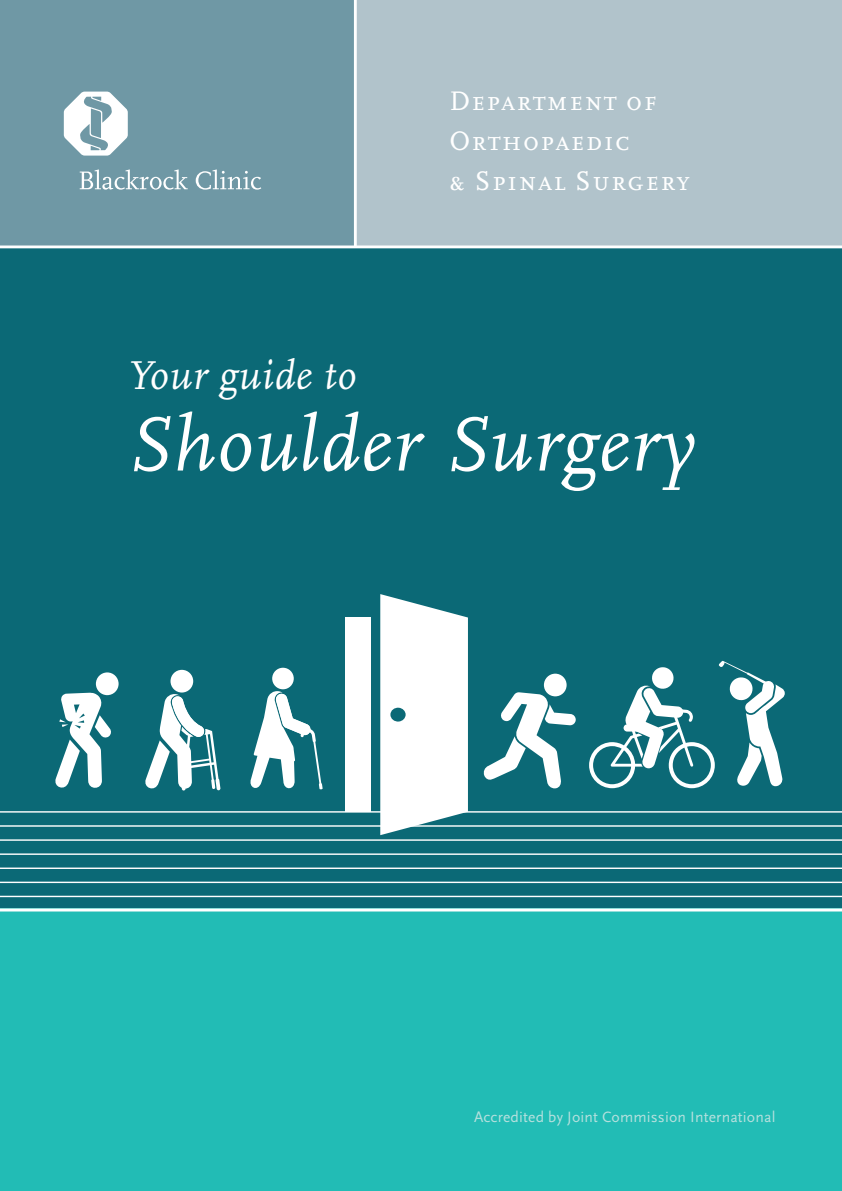
<style>
.page{position:relative;width:842px;height:1191px;background:#fff}
.page>*{position:absolute;margin:0;border:0;box-sizing:border-box;transform-origin:0 0}
.t1{font:italic 80px "Scala";letter-spacing:.02em;color:#fff}
.t2{font:italic 42px "Scala";letter-spacing:.02em;color:#fff}
.t3{font:28px/39.8px "Scala Caps";letter-spacing:.05em;color:#fff}
.t4{font:15.6px "Scala Sans";letter-spacing:.01em;color:#b5e0dd}
</style>
<div class="page">
<div style="left:0;top:0;width:385px;height:249px;background:#6f98a5"></div>
<svg style="left:80px;top:169px;width:108px;height:21px"></svg>
<svg style="left:196px;top:169px;width:65px;height:21px"></svg>
<svg style="left:64px;top:92px;width:64px;height:64px"></svg>
<div style="left:354px;top:0;width:488px;height:249px;background:#b1c3cb"></div>
<hr style="left:354px;top:0;width:3px;height:250px;background:#fff">
<div style="left:0;top:246px;width:842px;height:945px;background:#0b6976"></div>
<hr style="left:0;top:245px;width:842px;height:3px;background:#fff">
<div style="left:0;top:908px;width:842px;height:283px;background:#22bcb5"></div>
<hr style="left:0;top:908px;width:842px;height:3px;background:#fff">
<hr style="left:0;top:895px;width:842px;height:2px;background:#fff">
<hr style="left:0;top:881px;width:842px;height:2px;background:#fff">
<hr style="left:0;top:867px;width:842px;height:2px;background:#fff">
<hr style="left:0;top:853px;width:842px;height:2px;background:#fff">
<hr style="left:0;top:839px;width:842px;height:1px;background:#fff">
<hr style="left:0;top:825px;width:842px;height:1px;background:#fff">
<hr style="left:0;top:811px;width:842px;height:1px;background:#fff">
<div style="left:170px;top:670px;width:23px;height:22px;background:#fff;border-radius:50%"></div>
<div style="left:272px;top:667px;width:22px;height:22px;background:#fff;border-radius:50%"></div>
<svg style="left:250px;top:691px;width:73px;height:99px"></svg>
<div style="left:96px;top:672px;width:23px;height:23px;background:#fff;border-radius:50%"></div>
<svg style="left:55px;top:692px;width:57px;height:96px"></svg>
<svg style="left:145px;top:694px;width:76px;height:97px"></svg>
<div style="left:544px;top:673px;width:23px;height:23px;background:#fff;border-radius:50%"></div>
<svg style="left:589px;top:245px;width:253px;height:543px"></svg>
<svg style="left:483px;top:692px;width:93px;height:96px"></svg>
<div style="left:345px;top:617px;width:26px;height:194px;background:#fff"></div>
<svg style="left:380px;top:594px;width:88px;height:241px"></svg>
<p class="t3" style="left:449px;top:82px;width:242px">Department of<br>Orthopaedic<br>&amp; Spinal Surgery</p>
<p class="t2" style="left:127px;top:353px;width:231px">Your guide to</p>
<p class="t1" style="left:127px;top:403px;width:569px">Shoulder Surgery</p>
<p class="t4" style="left:474px;top:1108px;width:303px">Accredited by Joint Commission International</p>
</div>
